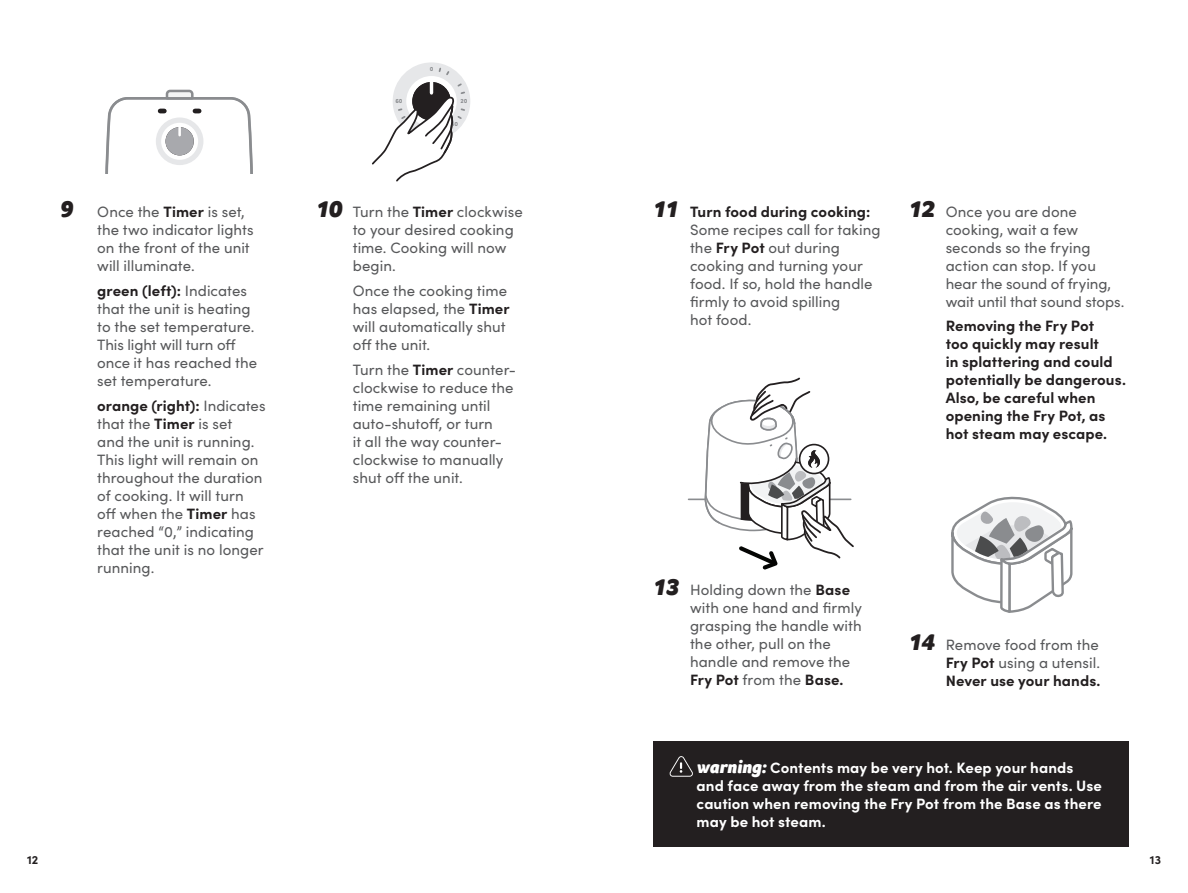
<style>
.page{position:relative;width:1188px;height:893px;background:#fff}
.page>*{position:absolute;margin:0;border:0;box-sizing:border-box;transform-origin:0 0}
.Usage_BodyCopy_10_12{font:15px/18px "Sofia Pro";letter-spacing:.005em;color:#57585a}
.Warning_Copy_Reverse{font:700 15px/18px "Sofia Pro";letter-spacing:.005em;color:#fff}
.Usage_BodyCopy_10_12-2{font:700 15px/18px "Sofia Pro";letter-spacing:.005em;color:#231f20}
.t1{font:700 12px "Sofia Pro";color:#231f20}
.t2{font:700 6px "Sofia Pro Soft";color:#8a8c8f}
.t3{font:4.95px "Sofia Pro";color:#242021}
.s1{font-family:"Foco";font-weight:900;font-style:italic;font-size:24px;color:#231f20}
.s2{font-weight:700;color:#231f20}
.s3{font-family:"Foco";font-weight:900;font-style:italic;font-size:18px}
</style>
<div class="page">
<div style="left:393px;top:62px;width:77px;height:78px;background:#e6e7e9;border-radius:50%"></div>
<svg style="left:372px;top:67px;width:94px;height:115px"></svg>
<svg style="left:105px;top:89px;width:148px;height:84px"></svg>
<div style="left:653px;top:742px;width:476px;height:105px;background:#231f20"></div>
<svg style="left:669px;top:756px;width:24px;height:21px"></svg>
<svg style="left:951px;top:496px;width:122px;height:117px"></svg>
<svg style="left:689px;top:377px;width:165px;height:193px"></svg>
<p class="Usage_BodyCopy_10_12" style="left:97px;top:202px;width:158px;text-indent:-38px"><span class="s1">9</span> Once the <span class="s2">Timer</span> is set, the two indicator lights on the front of the unit will illuminate.</p>
<p class="Usage_BodyCopy_10_12" style="left:97px;top:281px;width:162px"><span class="s2">green (left):</span> Indicates that the unit is heating to the set temperature.<br>This light will turn off once it has reached the set temperature.</p>
<p class="Usage_BodyCopy_10_12" style="left:97px;top:395px;width:170px"><span class="s2">orange (right):</span> Indicates that the <span class="s2">Timer</span> is set<br>and the unit is running.<br>This light will remain on throughout the duration of cooking. It will turn off when the <span class="s2">Timer</span> has reached “0,” indicating that the unit is no longer running.</p>
<p class="t2" style="left:395px;top:97px;width:9px">60</p>
<p class="t2" style="left:430px;top:64px;width:5px">0</p>
<p class="t2" style="left:461px;top:97px;width:8px">20</p>
<p class="t2" style="left:451px;top:120px;width:8px">30</p>
<p class="Usage_BodyCopy_10_12" style="left:353px;top:202px;width:172px;text-indent:-38px"><span class="s1">10</span> Turn the <span class="s2">Timer</span> clockwise to your desired cooking time. Cooking will now begin.</p>
<p class="Usage_BodyCopy_10_12" style="left:353px;top:281px;width:158px">Once the cooking time has elapsed, the <span class="s2">Timer </span>will automatically shut off the unit.</p>
<p class="Usage_BodyCopy_10_12" style="left:353px;top:359px;width:165px">Turn the <span class="s2">Timer</span> counter&shy;clockwise to reduce the time remaining until auto-shutoff, or turn<br>it all the way counter&shy;clockwise to manually shut off the unit.</p>
<p class="t3" style="left:371px;top:205px;width:103px">Turn timer clockwise to desired cooking time.</p>
<p class="t1" style="left:27px;top:850px;width:13px">12</p>
<p class="Usage_BodyCopy_10_12" style="left:690px;top:202px;width:192px;text-indent:-38px"><span class="s1">11</span> <span class="s2">Turn food during cooking:<br></span>Some recipes call for taking the <span class="s2">Fry Pot</span> out during cooking and turning your food. If so, hold the handle firmly to avoid spilling<br>hot food.</p>
<p class="Usage_BodyCopy_10_12" style="left:946px;top:201px;width:180px;text-indent:-38px"><span class="s1">12</span> Once you are done cooking, wait a few seconds so the frying action can stop. If you hear the sound of frying, wait until that sound stops.</p>
<p class="Usage_BodyCopy_10_12-2" style="left:946px;top:316px;width:182px">Removing the Fry Pot<br>too quickly may result<br>in splattering and could potentially be dangerous.<br>Also, be careful when opening the Fry Pot, as hot steam may escape.</p>
<p class="Usage_BodyCopy_10_12" style="left:690px;top:580px;width:173px;text-indent:-38px"><span class="s1">13</span> Holding down the <span class="s2">Base </span>with one hand and firmly grasping the handle with the other, pull on the handle and remove the<br><span class="s2">Fry Pot</span> from the <span class="s2">Base.</span></p>
<p class="Usage_BodyCopy_10_12" style="left:946px;top:635px;width:156px;text-align:justify;text-indent:-38px"><span class="s1">14</span> Remove food from the <span class="s2">Fry Pot</span> using a utensil.<br><span class="s2">Never use your hands.</span></p>
<p class="Warning_Copy_Reverse" style="left:697px;top:757px;width:407px"><span class="s3">warning:</span> Contents may be very hot. Keep your hands and face away from the steam and from the air vents. Use caution when removing the Fry Pot from the Base as there may be hot steam.</p>
<p class="t1" style="left:1150px;top:850px;width:13px">13</p>
</div>
